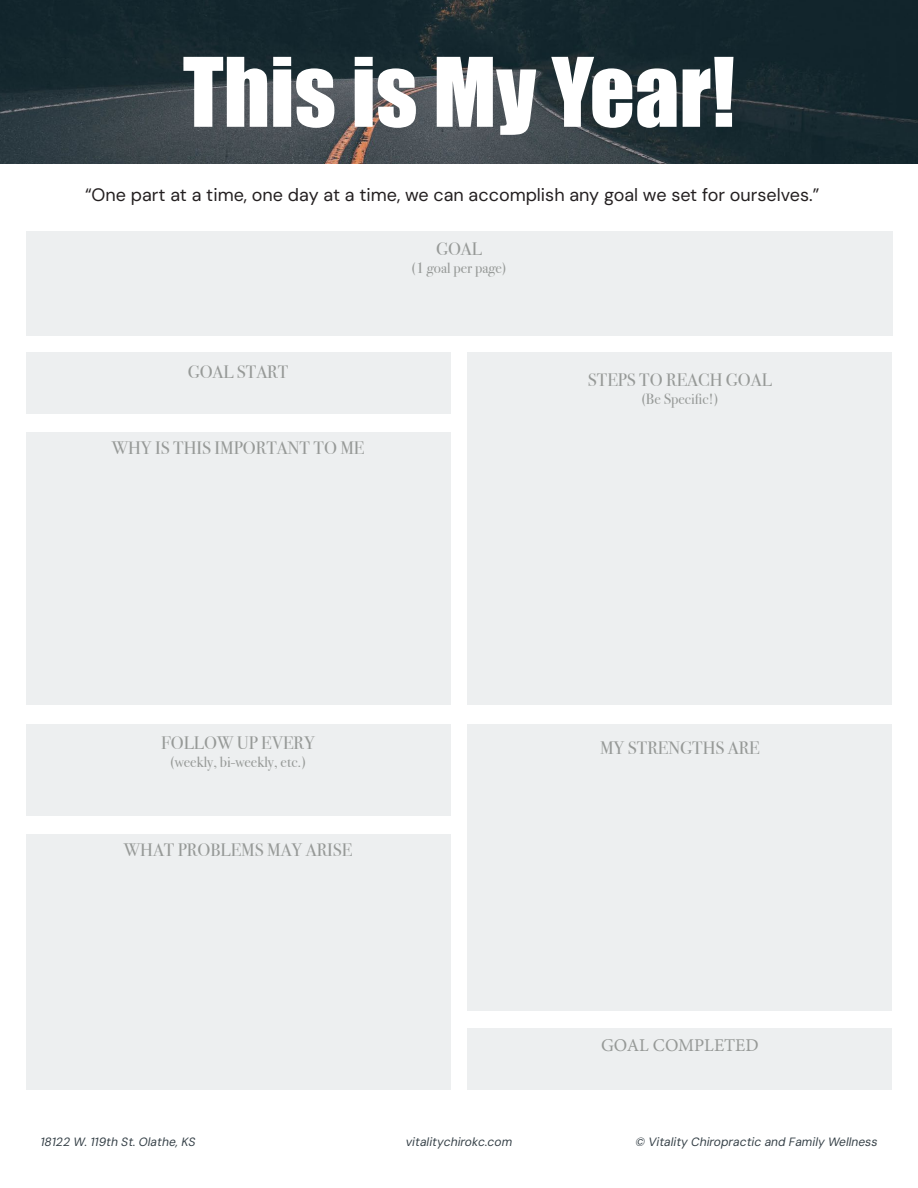
<style>
.page{position:relative;width:918px;height:1188px;background:#fff}
.page>*{position:absolute;margin:0;border:0;box-sizing:border-box;transform-origin:0 0}
.t1{font:88.5px "Impact";color:#fff}
.t2{font:18px "Bodoni Svty Two ITCTT";color:#969997}
.t3{font:18px "DM Sans 9 pt";color:#231f20}
.t4{font:18px "Minion Pro";color:#969997}
.t5{font:15px "Bodoni Svty Two ITCTT";color:#969997}
.t6{font:italic 12px "DM Sans 9 pt";color:#354047}
</style>
<div class="page">
<img style="left:0;top:0;width:918px;height:163px">
<div style="left:26px;top:353px;width:424px;height:61px;background:#edeff0"></div>
<div style="left:26px;top:724px;width:424px;height:92px;background:#edeff0"></div>
<div style="left:468px;top:353px;width:424px;height:352px;background:#edeff0"></div>
<div style="left:468px;top:724px;width:424px;height:286px;background:#edeff0"></div>
<div style="left:26px;top:834px;width:424px;height:255px;background:#edeff0"></div>
<div style="left:26px;top:432px;width:424px;height:273px;background:#edeff0"></div>
<div style="left:468px;top:1028px;width:424px;height:61px;background:#edeff0"></div>
<div style="left:26px;top:231px;width:866px;height:104px;background:#edeff0"></div>
<p class="t1" style="left:183px;top:23px;width:554px">This is My Year!</p>
<p class="t3" style="left:85px;top:184px;width:736px">“One part at a time, one day at a time, we can accomplish any goal we set for ourselves.”</p>
<p class="t2" style="left:188px;top:357px;width:102px">GOAL START</p>
<p class="t2" style="left:112px;top:434px;width:254px">WHY IS THIS IMPORTANT TO ME</p>
<p class="t2" style="left:436px;top:234px;width:47px">GOAL</p>
<p class="t5" style="left:412px;top:256px;width:96px">(1 goal per page)</p>
<p class="t2" style="left:588px;top:365px;width:185px">STEPS TO REACH GOAL</p>
<p class="t5" style="left:641px;top:387px;width:79px">(Be Specific!)</p>
<p class="t2" style="left:161px;top:728px;width:156px">FOLLOW UP EVERY</p>
<p class="t5" style="left:170px;top:749px;width:137px">(weekly, bi-weekly, etc.)</p>
<p class="t2" style="left:124px;top:836px;width:230px">WHAT PROBLEMS MAY ARISE</p>
<p class="t2" style="left:600px;top:734px;width:161px">MY STRENGTHS ARE</p>
<p class="t4" style="left:601px;top:1034px;width:159px">GOAL COMPLETED</p>
<p class="t6" style="left:40px;top:1135px;width:157px">18122 W. 119th St. Olathe, KS</p>
<p class="t6" style="left:406px;top:1135px;width:108px">vitalitychirokc.com</p>
<p class="t6" style="left:636px;top:1135px;width:243px">© Vitality Chiropractic and Family Wellness</p>
</div>
